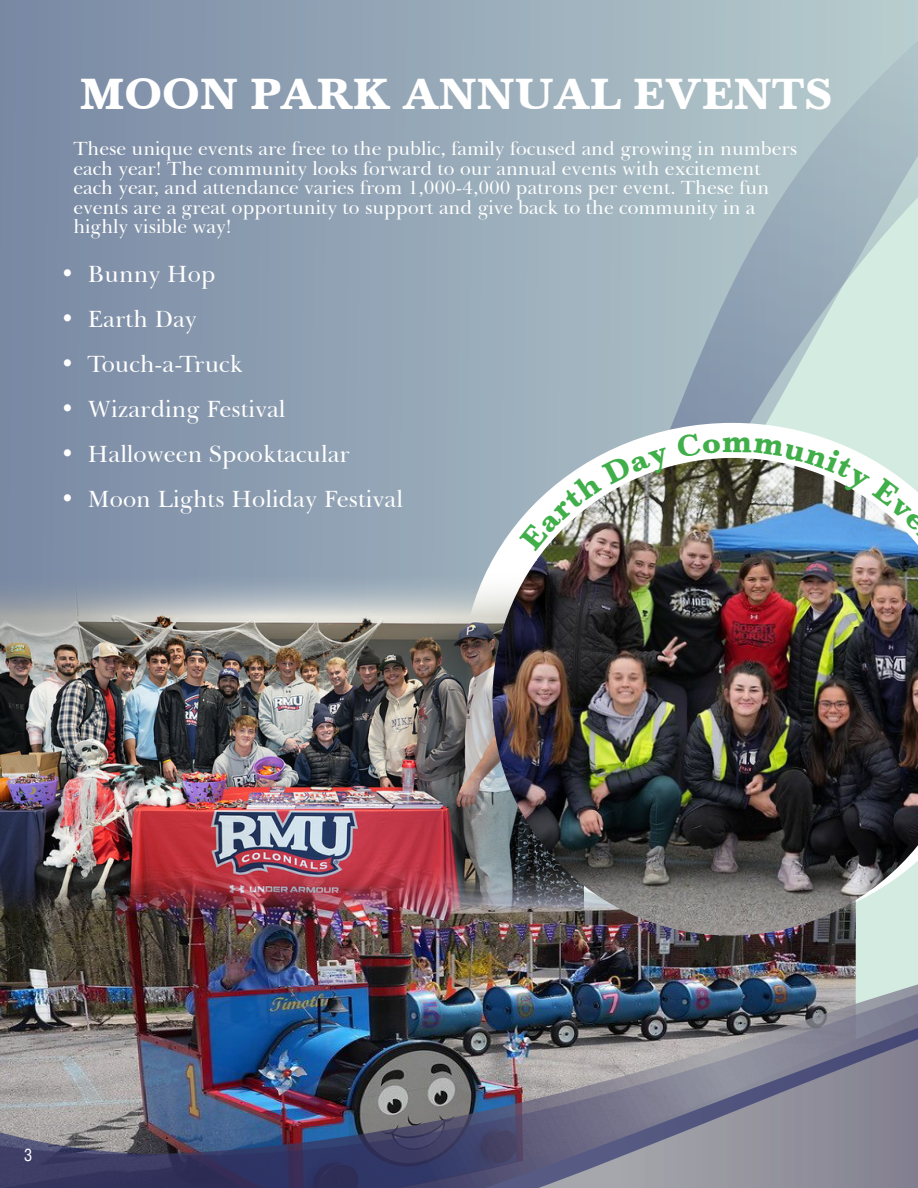
<style>
.page{position:relative;width:918px;height:1188px;background:#fff}
.page>*{position:absolute;margin:0;border:0;box-sizing:border-box;transform-origin:0 0}
.t1{font:45px "Baskerville";color:#fff}
.t2{font:24px "Baskerville BT";color:#fff}
.t3{font:19.5px/19.5px "Baskerville BT";color:#fff}
.t4{font:condensed 16.5px "Helvetica";color:#fff}
</style>
<div class="page">
<svg style="left:0;top:0;width:918px;height:570px;background:#95a7b7"></svg>
<svg style="left:462px;top:423px;width:456px;height:35px;fill:#a3b6c0"></svg>
<img style="left:0;top:570px;width:462px;height:198px">
<img style="left:462px;top:458px;width:456px;height:310px">
<img style="left:0;top:768px;width:918px;height:420px">
<img style="left:0;top:961px;width:243px;height:227px">
<img style="left:519px;top:433px;width:399px;height:118px">
<p class="t1" style="left:80px;top:67px;width:754px">MOON PARK ANNUAL EVENTS</p>
<p class="t3" style="left:73px;top:139px;width:725px">These unique events are free to the public, family focused and growing in numbers each year! The community looks forward to our annual events with excitement each year, and attendance varies from 1,000-4,000 patrons per event. These fun events are a great opportunity to support and give back to the community in a highly visible way!</p>
<p class="t2" style="left:60px;top:259px;width:157px">• Bunny Hop</p>
<p class="t2" style="left:60px;top:304px;width:138px">• Earth Day</p>
<p class="t2" style="left:60px;top:349px;width:184px">• Touch-a-Truck</p>
<p class="t2" style="left:60px;top:394px;width:227px">• Wizarding Festival</p>
<p class="t2" style="left:60px;top:439px;width:291px">• Halloween Spooktacular</p>
<p class="t2" style="left:60px;top:484px;width:344px">• Moon Lights Holiday Festival</p>
<p class="t4" style="left:24px;top:1145px;width:10px">3</p>
</div>
